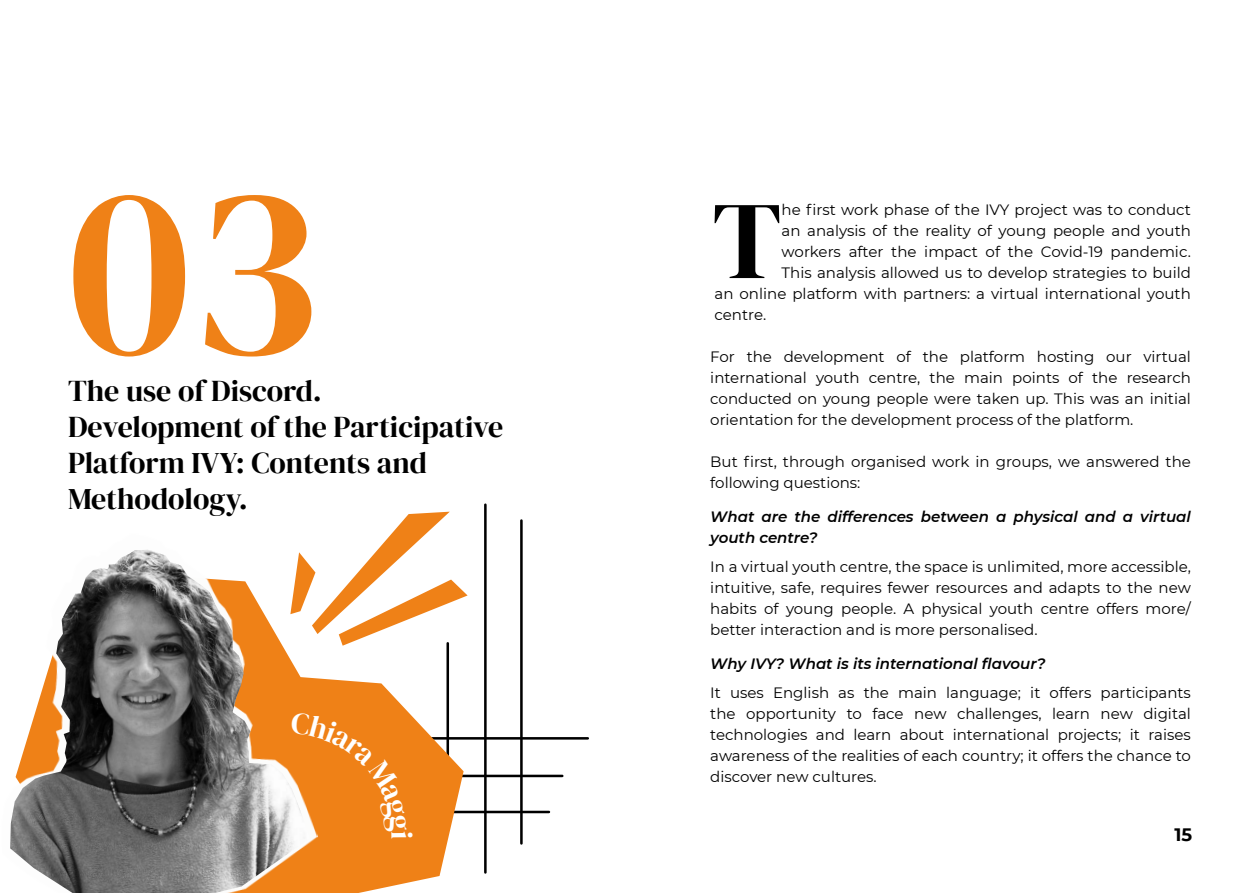
<style>
.page{position:relative;width:1259px;height:893px;background:#fff}
.page>*{position:absolute;margin:0;border:0;box-sizing:border-box;transform-origin:0 0}
.t1{font:243.3px "DM Serif Display";color:#ef8117}
.t2{font:110.4px "DM Serif Display";color:#000}
.t3{font:30px/36px "DM Serif Display";color:#000}
.t4{font:700 18px "Montserrat";color:#000}
.t5{font:15px/21px "Montserrat";color:#000;text-align:justify}
.t6{font:italic 600 15px/21px "Montserrat";color:#000}
</style>
<div class="page">
<hr style="left:484px;top:505px;width:2px;height:367px;background:#000">
<hr style="left:520px;top:520px;width:3px;height:323px;background:#000">
<hr style="left:328px;top:737px;width:260px;height:3px;background:#000">
<hr style="left:108px;top:775px;width:454px;height:2px;background:#000">
<hr style="left:30px;top:811px;width:519px;height:2px;background:#000">
<svg style="left:321px;top:646px;width:142px;height:247px;fill:#ef8117"></svg>
<svg style="left:321px;top:512px;width:146px;height:134px"></svg>
<img style="left:147px;top:549px;width:174px;height:344px">
<img style="left:10px;top:550px;width:300px;height:343px">
<div style="left:291px;top:713px;width:121px;height:125px;background:#ef8117"></div>
<h1 class="t1" style="left:68px;top:130px;width:253px">03</h1>
<h3 class="t3" style="left:68px;top:373px;width:255px">The use of Discord.</h3>
<h3 class="t3" style="left:68px;top:409px;width:437px">Development of the Participative<br>Platform IVY: Contents and<br>Methodology.</h3>
<h2 class="t2" style="left:712px;top:177px;width:71px">T</h2>
<p class="t5" style="left:781px;top:199px;width:411px">he first work phase of the IVY project was to conduct</p>
<p class="t5" style="left:781px;top:220px;width:411px">an analysis of the reality of young people and youth</p>
<p class="t5" style="left:781px;top:241px;width:411px">workers after the impact of the Covid-19 pandemic.</p>
<p class="t5" style="left:781px;top:262px;width:411px">This analysis allowed us to develop strategies to build</p>
<p class="t5" style="left:714px;top:283px;width:478px">an online platform with partners: a virtual international youth</p>
<p class="t5" style="left:714px;top:304px;width:53px">centre.</p>
<p class="t5" style="left:710px;top:346px;width:482px">For the development of the platform hosting our virtual international youth centre, the main points of the research conducted on young people were taken up. This was an initial orientation for the development process of the platform.</p>
<p class="t5" style="left:710px;top:451px;width:482px">But first, through organised work in groups, we answered the following questions:</p>
<p class="t6" style="left:710px;top:505px;width:482px">What are the differences between a physical and a virtual youth centre?</p>
<p class="t5" style="left:710px;top:556px;width:482px">In a virtual youth centre, the space is unlimited, more accessible, intuitive, safe, requires fewer resources and adapts to the new habits of young people. A physical youth centre offers more/ better interaction and is more personalised.</p>
<p class="t6" style="left:710px;top:652px;width:337px">Why IVY? What is its international flavour?</p>
<p class="t5" style="left:710px;top:682px;width:482px">It uses English as the main language; it offers participants the opportunity to face new challenges, learn new digital technologies and learn about international projects; it raises awareness of the realities of each country; it offers the chance to discover new cultures.</p>
<p class="t4" style="left:1174px;top:821px;width:19px">15</p>
</div>
